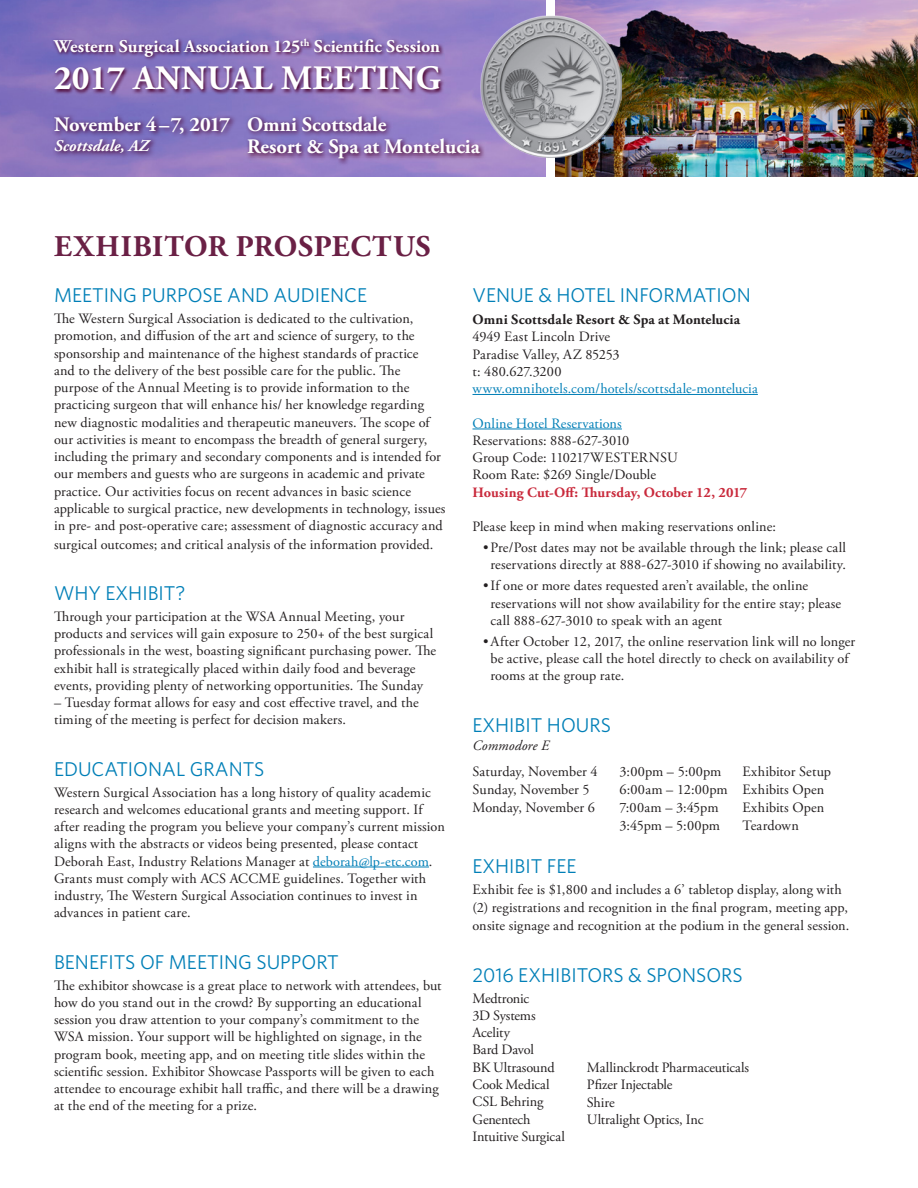
<style>
.page{position:relative;width:918px;height:1188px;background:#fff}
.page>*{position:absolute;margin:0;border:0;box-sizing:border-box;transform-origin:0 0}
.t1{font:700 34.2px "Adobe Garamond Pro";letter-spacing:.015em;color:#fff}
.t2{font:700 30px "Adobe Garamond Pro";letter-spacing:.025em;color:#6a2045}
.t3{font:700 20.55px/22.6px "Adobe Garamond Pro";color:#fff}
.t4{font:19.95px "Whitney";color:#007fb7}
.t5{font:700 17.85px "Adobe Garamond Pro";letter-spacing:.005em;color:#fff}
.t6{font:italic 700 16.5px "Adobe Garamond Pro";color:#fff}
.t7{font:14.25px/17.2px "Adobe Garamond Pro";letter-spacing:.01em;color:#231f20}
.t8{font:14.25px "Adobe Garamond Pro";letter-spacing:-.01em;color:#231f20}
.t9{font:14.25px "Adobe Garamond Pro";letter-spacing:.01em;color:#007fb7}
.t10{font:14.25px "Adobe Garamond Pro";letter-spacing:-.02em;color:#231f20}
.t11{font:14.25px "Adobe Garamond Pro";letter-spacing:-.015em;color:#231f20}
.t12{font:italic 14.25px "Adobe Garamond Pro";letter-spacing:.01em;color:#231f20}
.s1{color:#007fb7}
.s2{font-weight:700}
.s3{font-weight:700;color:#c92a3c}
</style>
<div class="page">
<img style="left:0;top:0;width:546px;height:176px">
<img style="left:555px;top:0;width:363px;height:176px">
<svg style="left:51px;top:113px;width:186px;height:46px;background:#7a63ac"></svg>
<svg style="left:245px;top:113px;width:242px;height:52px;background:#886baf"></svg>
<svg style="left:52px;top:37px;width:393px;height:60px;background:#8161a3"></svg>
<img style="left:480px;top:16px;width:142px;height:141px">
<hr style="left:313px;top:867px;width:116px;height:1px;background:#007fb7">
<hr style="left:472px;top:394px;width:286px;height:1px;background:#007fb7">
<hr style="left:472px;top:429px;width:150px;height:1px;background:#007fb7">
<p class="t5" style="left:54px;top:36px;width:388px">Western Surgical Association 125<sup>th</sup> Scientific Session</p>
<h1 class="t1" style="left:54px;top:59px;width:388px">2017 ANNUAL MEETING</h1>
<h3 class="t3" style="left:54px;top:113px;width:178px">November 4 –7, 2017</h3>
<p class="t6" style="left:54px;top:136px;width:97px">Scottsdale, AZ</p>
<h3 class="t3" style="left:247px;top:113px;width:234px">Omni Scottsdale<br>Resort &amp; Spa at Montelucia</h3>
<p class="t2" style="left:54px;top:229px;width:378px">EXHIBITOR PROSPECTUS</p>
<p class="t4" style="left:54px;top:283px;width:315px">MEETING PURPOSE AND AUDIENCE</p>
<p class="t7" style="left:54px;top:310px;width:393px">The Western Surgical Association is dedicated to the cultivation, promotion, and diffusion of the art and science of surgery, to the sponsorship and maintenance of the highest standards of practice<br>and to the delivery of the best possible care for the public. The purpose of the Annual Meeting is to provide information to the practicing surgeon that will enhance his/ her knowledge regarding new diagnostic modalities and therapeutic maneuvers. The scope of our activities is meant to encompass the breadth of general surgery, including the primary and secondary components and is intended for our members and guests who are surgeons in academic and private practice. Our activities focus on recent advances in basic science applicable to surgical practice, new developments in technology, issues in pre- and post-operative care; assessment of diagnostic accuracy and surgical outcomes; and critical analysis of the information provided.</p>
<p class="t4" style="left:54px;top:581px;width:133px">WHY EXHIBIT?</p>
<p class="t7" style="left:54px;top:608px;width:384px">Through your participation at the WSA Annual Meeting, your products and services will gain exposure to 250+ of the best surgical professionals in the west, boasting significant purchasing power. The exhibit hall is strategically placed within daily food and beverage events, providing plenty of networking opportunities. The Sunday</p>
<p class="t7" style="left:54px;top:694px;width:366px">– Tuesday format allows for easy and cost effective travel, and the timing of the meeting is perfect for decision makers.</p>
<p class="t4" style="left:54px;top:757px;width:212px">EDUCATIONAL GRANTS</p>
<p class="t7" style="left:54px;top:784px;width:392px">Western Surgical Association has a long history of quality academic research and welcomes educational grants and meeting support. If after reading the program you believe your company’s current mission aligns with the abstracts or videos being presented, please contact Deborah East, Industry Relations Manager at <span class="s1">deborah@lp-etc.com</span>.<br>Grants must comply with ACS ACCME guidelines. Together with industry, The Western Surgical Association continues to invest in advances in patient care.</p>
<p class="t4" style="left:54px;top:950px;width:286px">BENEFITS OF MEETING SUPPORT</p>
<p class="t7" style="left:54px;top:977px;width:389px">The exhibitor showcase is a great place to network with attendees, but how do you stand out in the crowd? By supporting an educational session you draw attention to your company’s commitment to the WSA mission. Your support will be highlighted on signage, in the program book, meeting app, and on meeting title slides within the scientific session. Exhibitor Showcase Passports will be given to each attendee to encourage exhibit hall traffic, and there will be a drawing at the end of the meeting for a prize.</p>
<p class="t4" style="left:472px;top:283px;width:280px">VENUE &amp; HOTEL INFORMATION</p>
<p class="t7" style="left:472px;top:311px;width:287px"><span class="s2">Omni Scottsdale Resort &amp; Spa at Montelucia<br></span>4949 East Lincoln Drive<br>Paradise Valley, AZ 85253<br>t: 480.627.3200 <span class="s1">www.omnihotels.com/hotels/scottsdale-montelucia</span></p>
<p class="t9" style="left:472px;top:414px;width:151px">Online Hotel Reservations</p>
<p class="t7" style="left:472px;top:432px;width:276px">Reservations: 888-627-3010<br>Group Code: 110217WESTERNSU<br>Room Rate: $269 Single/Double<br><span class="s3">Housing Cut-Off: Thursday, October 12, 2017</span></p>
<p class="t7" style="left:472px;top:518px;width:305px">Please keep in mind when making reservations online:</p>
<p class="t7" style="left:483px;top:539px;width:364px;text-align:center">•Pre/Post dates may not be available through the link; please call reservations directly at 888-627-3010 if showing no availability.</p>
<p class="t7" style="left:490px;top:578px;width:352px;text-indent:-7px">•If one or more dates requested aren’t available, the online reservations will not show availability for the entire stay; please call 888-627-3010 to speak with an agent</p>
<p class="t7" style="left:490px;top:633px;width:366px;text-indent:-7px">•After October 12, 2017, the online reservation link will no longer be active, please call the hotel directly to check on availability of rooms at the group rate.</p>
<p class="t4" style="left:472px;top:713px;width:140px">EXHIBIT HOURS</p>
<p class="t12" style="left:472px;top:737px;width:78px">Commodore E</p>
<p class="t7" style="left:472px;top:763px;width:127px">Saturday, November 4</p>
<p class="t7" style="left:620px;top:763px;width:103px">3:00pm – 5:00pm</p>
<p class="t7" style="left:743px;top:763px;width:90px">Exhibitor Setup</p>
<p class="t7" style="left:472px;top:781px;width:119px">Sunday, November 5</p>
<p class="t7" style="left:620px;top:781px;width:206px">6:00am – 12:00pm Exhibits Open</p>
<p class="t7" style="left:472px;top:799px;width:124px">Monday, November 6</p>
<p class="t7" style="left:620px;top:799px;width:101px">7:00am – 3:45pm</p>
<p class="t7" style="left:743px;top:799px;width:83px">Exhibits Open</p>
<p class="t7" style="left:620px;top:817px;width:102px">3:45pm – 5:00pm</p>
<p class="t7" style="left:743px;top:817px;width:58px">Teardown</p>
<p class="t4" style="left:472px;top:855px;width:106px">EXHIBIT FEE</p>
<p class="t7" style="left:472px;top:881px;width:378px;line-height:18px">Exhibit fee is $1,800 and includes a 6’ tabletop display, along with (2) registrations and recognition in the final program, meeting app, onsite signage and recognition at the podium in the general session.</p>
<p class="t4" style="left:472px;top:963px;width:272px">2016 EXHIBITORS &amp; SPONSORS</p>
<p class="t10" style="left:472px;top:990px;width:58px">Medtronic</p>
<p class="t11" style="left:472px;top:1007px;width:65px">3D Systems</p>
<p class="t7" style="left:472px;top:1025px;width:39px">Acelity</p>
<p class="t10" style="left:472px;top:1041px;width:63px">Bard Davol</p>
<p class="t8" style="left:472px;top:1059px;width:84px">BK Ultrasound</p>
<p class="t8" style="left:472px;top:1076px;width:79px">Cook Medical</p>
<p class="t7" style="left:472px;top:1094px;width:72px">CSL Behring</p>
<p class="t11" style="left:472px;top:1110px;width:60px">Genentech</p>
<p class="t7" style="left:472px;top:1128px;width:94px">Intuitive Surgical</p>
<p class="t7" style="left:587px;top:1059px;width:164px">Mallinckrodt Pharmaceuticals</p>
<p class="t8" style="left:587px;top:1076px;width:87px">Pfizer Injectable</p>
<p class="t7" style="left:587px;top:1094px;width:29px">Shire</p>
<p class="t7" style="left:587px;top:1111px;width:118px">Ultralight Optics, Inc</p>
</div>
